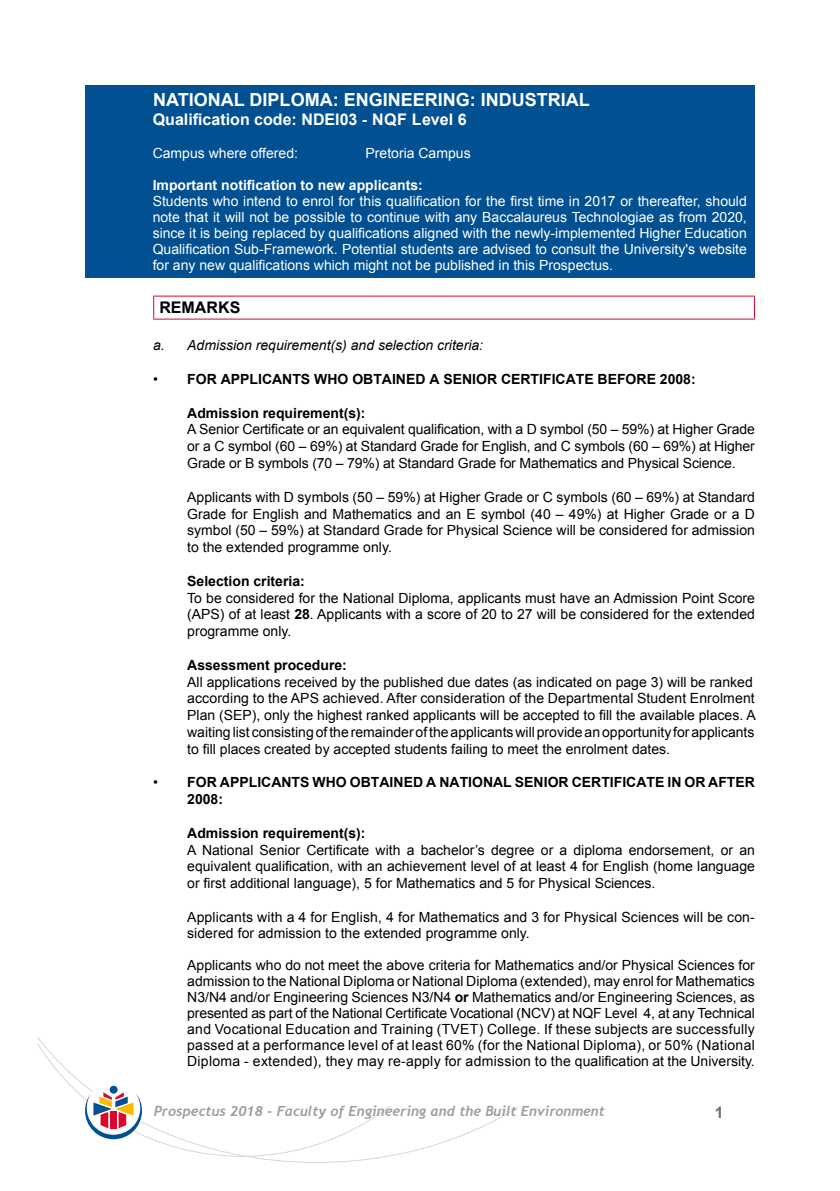
<style>
.page{position:relative;width:840px;height:1191px;background:#fff}
.page>*{position:absolute;margin:0;border:0;box-sizing:border-box;transform-origin:0 0}
.t1{font:700 18px "Arial";color:#fff}
.t2{font:700 16px "Arial";color:#fff}
.t3{font:700 16px "Arial";color:#000}
.t4{font:700 16px "Arial";color:#706f6f}
.t5{font:14px/16.8px "Arial";color:#000;text-align:justify}
.t6{font:14px/16px "Arial";color:#fff;text-align:justify}
.t7{font:700 14px/16.8px "Arial";color:#000}
.t8{font:italic 700 14px "Trebuchet";color:#9d9d9c}
.t9{font:italic 14px "Arial";color:#000}
.t10{font:700 14px "Arial";color:#fff}
.s1{font-weight:400}
.s2{font-weight:700}
</style>
<div class="page">
<svg style="left:37px;top:1037px;width:482px;height:125px"></svg>
<svg style="left:37px;top:1043px;width:353px;height:113px"></svg>
<div style="left:85px;top:85px;width:669px;height:193px;background:#005092"></div>
<hr style="left:153px;top:296px;width:601px;height:1px;background:#dd052b">
<svg style="left:153px;top:297px;width:1px;height:21px"></svg>
<hr style="left:153px;top:318px;width:601px;height:1px;background:#dd052b">
<p class="t1" style="left:153px;top:87px;width:438px">NATIONAL DIPLOMA: ENGINEERING: INDUSTRIAL</p>
<p class="t2" style="left:153px;top:109px;width:315px">Qualification code: NDEI03 - NQF Level 6</p>
<p class="t6" style="left:153px;top:145px;width:147px">Campus where offered:</p>
<p class="t6" style="left:365px;top:145px;width:107px">Pretoria Campus</p>
<p class="t10" style="left:153px;top:175px;width:271px">Important notification to new applicants:</p>
<p class="t6" style="left:153px;top:193px;width:595px">Students who intend to enrol for this qualification for the first time in 2017 or thereafter, should note that it will not be possible to continue with any Baccalaureus Technologiae as from 2020, since it is being replaced by qualifications aligned with the newly-implemented Higher Education Qualification Sub-Framework. Potential students are advised to consult the University's website for any new qualifications which might not be published in this Prospectus.</p>
<p class="t3" style="left:159px;top:296px;width:82px">REMARKS</p>
<p class="t9" style="left:153px;top:336px;width:331px">a. Admission requirement(s) and selection criteria:</p>
<p class="t7" style="left:153px;top:371px;width:543px"><span class="s1">•</span> FOR APPLICANTS WHO OBTAINED A SENIOR CERTIFICATE BEFORE 2008:</p>
<p class="t7" style="left:187px;top:404px;width:180px">Admission requirement(s):</p>
<p class="t5" style="left:187px;top:421px;width:568px">A Senior Certificate or an equivalent qualification, with a D symbol (50 – 59%) at Higher Grade or a C symbol (60 – 69%) at Standard Grade for English, and C symbols (60 – 69%) at Higher Grade or B symbols (70 – 79%) at Standard Grade for Mathematics and Physical Science.</p>
<p class="t5" style="left:187px;top:488px;width:569px">Applicants with D symbols (50 – 59%) at Higher Grade or C symbols (60 – 69%) at Standard Grade for English and Mathematics and an E symbol (40 – 49%) at Higher Grade or a D symbol (50 – 59%) at Standard Grade for Physical Science will be considered for admission to the extended programme only.</p>
<p class="t7" style="left:187px;top:572px;width:119px">Selection criteria:</p>
<p class="t5" style="left:187px;top:589px;width:569px">To be considered for the National Diploma, applicants must have an Admission Point Score (APS) of at least <span class="s2">28</span>. Applicants with a score of 20 to 27 will be considered for the extended programme only.</p>
<p class="t7" style="left:187px;top:656px;width:161px">Assessment procedure:</p>
<p class="t5" style="left:187px;top:673px;width:569px;text-align:left">All applications received by the published due dates (as indicated on page 3) will be ranked according to the APS achieved. After consideration of the Departmental Student Enrolment Plan (SEP), only the highest ranked applicants will be accepted to fill the available places. A waiting list consisting of the remainder of the applicants will provide an opportunity for applicants to fill places created by accepted students failing to meet the enrolment dates.</p>
<p class="t7" style="left:187px;top:774px;width:569px;text-indent:-34px"><span class="s1">•</span> FOR APPLICANTS WHO OBTAINED A NATIONAL SENIOR CERTIFICATE IN OR AFTER<br>2008:</p>
<p class="t7" style="left:187px;top:824px;width:180px">Admission requirement(s):</p>
<p class="t5" style="left:187px;top:841px;width:569px">A National Senior Certificate with a bachelor’s degree or a diploma endorsement, or an equivalent qualification, with an achievement level of at least 4 for English (home language or first additional language), 5 for Mathematics and 5 for Physical Sciences.</p>
<p class="t5" style="left:187px;top:909px;width:569px;line-height:16px">Applicants with a 4 for English, 4 for Mathematics and 3 for Physical Sciences will be con&shy;sidered for admission to the extended programme only.</p>
<p class="t5" style="left:187px;top:957px;width:569px;line-height:16px">Applicants who do not meet the above criteria for Mathematics and/or Physical Sciences for admission to the National Diploma or National Diploma (extended), may enrol for Mathematics N3/N4 and/or Engineering Sciences N3/N4 <span class="s2">or</span> Mathematics and/or Engineering Sciences, as presented as part of the National Certificate Vocational (NCV) at NQF Level 4, at any Technical and Vocational Education and Training (TVET) College. If these subjects are successfully passed at a performance level of at least 60% (for the National Diploma), or 50% (National Diploma - extended), they may re-apply for admission to the qualification at the University.</p>
<p class="t8" style="left:154px;top:1102px;width:452px">Prospectus 2018 - Faculty of Engineering and the Built Environment</p>
<p class="t4" style="left:714px;top:1100px;width:10px">1</p>
</div>
